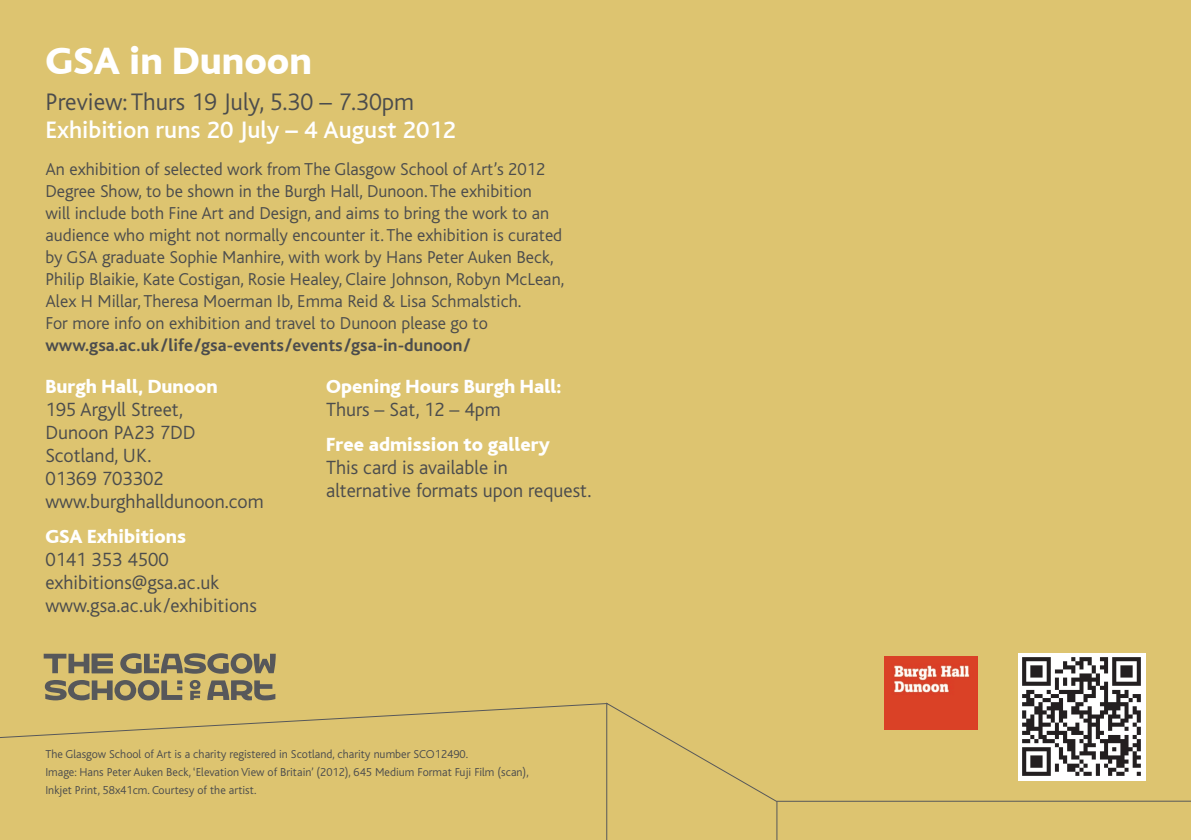
<style>
.page{position:relative;width:1191px;height:840px;background:#fff}
.page>*{position:absolute;margin:0;border:0;box-sizing:border-box;transform-origin:0 0}
.t1{font:800 40px "Bliss";color:#fff}
.t2{font:500 25px "Bliss";color:#fff}
.t3{font:300 25px "Bliss";color:#4b4c4d}
.t4{font:300 20px/23px "Bliss";color:#4b4c4d}
.t5{font:800 20px "Bliss";color:#fff}
.t6{font:300 18px/22px "Bliss";color:#4b4c4d}
.t7{font:700 18px "Bliss";color:#4b4c4d}
.t8{font:300 12px/18px "Bliss";color:#4b4c4d}
</style>
<div class="page">
<div style="left:0;top:0;width:1191px;height:839px;background:#ddc470"></div>
<img style="left:1018px;top:653px;width:126px;height:49px">
<svg style="left:606px;top:702px;width:585px;height:137px"></svg>
<svg style="left:0;top:680px;width:607px;height:58px"></svg>
<svg style="left:120px;top:653px;width:156px;height:20px"></svg>
<svg style="left:44px;top:653px;width:69px;height:19px"></svg>
<img style="left:884px;top:656px;width:93px;height:73px">
<h1 class="t1" style="left:45px;top:40px;width:268px">GSA in Dunoon</h1>
<h2 class="t3" style="left:45px;top:88px;width:370px">Preview: Thurs 19 July, 5.30 – 7.30pm</h2>
<h2 class="t2" style="left:45px;top:117px;width:412px">Exhibition runs 20 July – 4 August 2012</h2>
<p class="t6" style="left:45px;top:158px;width:520px">An exhibition of selected work from The Glasgow School of Art’s 2012<br>Degree Show, to be shown in the Burgh Hall, Dunoon. The exhibition<br>will include both Fine Art and Design, and aims to bring the work to an audience who might not normally encounter it. The exhibition is curated by GSA graduate Sophie Manhire, with work by Hans Peter Auken Beck, Philip Blaikie, Kate Costigan, Rosie Healey, Claire Johnson, Robyn McLean, Alex H Millar, Theresa Moerman Ib, Emma Reid &amp; Lisa Schmalstich.<br>For more info on exhibition and travel to Dunoon please go to</p>
<p class="t7" style="left:45px;top:335px;width:426px">www.gsa.ac.uk/life/gsa-events/events/gsa-in-dunoon/</p>
<p class="t5" style="left:45px;top:376px;width:174px">Burgh Hall, Dunoon</p>
<p class="t4" style="left:45px;top:398px;width:220px">195 Argyll Street,<br>Dunoon PA23 7DD<br>Scotland, UK.<br>01369 703302 www.burghhalldunoon.com</p>
<p class="t5" style="left:45px;top:525px;width:142px">GSA Exhibitions</p>
<p class="t4" style="left:45px;top:548px;width:213px">0141 353 4500 exhibitions@gsa.ac.uk www.gsa.ac.uk/exhibitions</p>
<p class="t5" style="left:326px;top:376px;width:237px">Opening Hours Burgh Hall:</p>
<p class="t4" style="left:326px;top:398px;width:176px">Thurs – Sat, 12 – 4pm</p>
<p class="t5" style="left:326px;top:433px;width:225px">Free admission to gallery</p>
<p class="t4" style="left:326px;top:456px;width:267px">This card is available in alternative formats upon request.</p>
<p class="t8" style="left:45px;top:745px;width:485px">The Glasgow School of Art is a charity registered in Scotland, charity number SCO12490.<br>Image: Hans Peter Auken Beck, ‘Elevation View of Britain’ (2012), 645 Medium Format Fuji Film (scan),<br>Inkjet Print, 58x41cm. Courtesy of the artist.</p>
</div>
